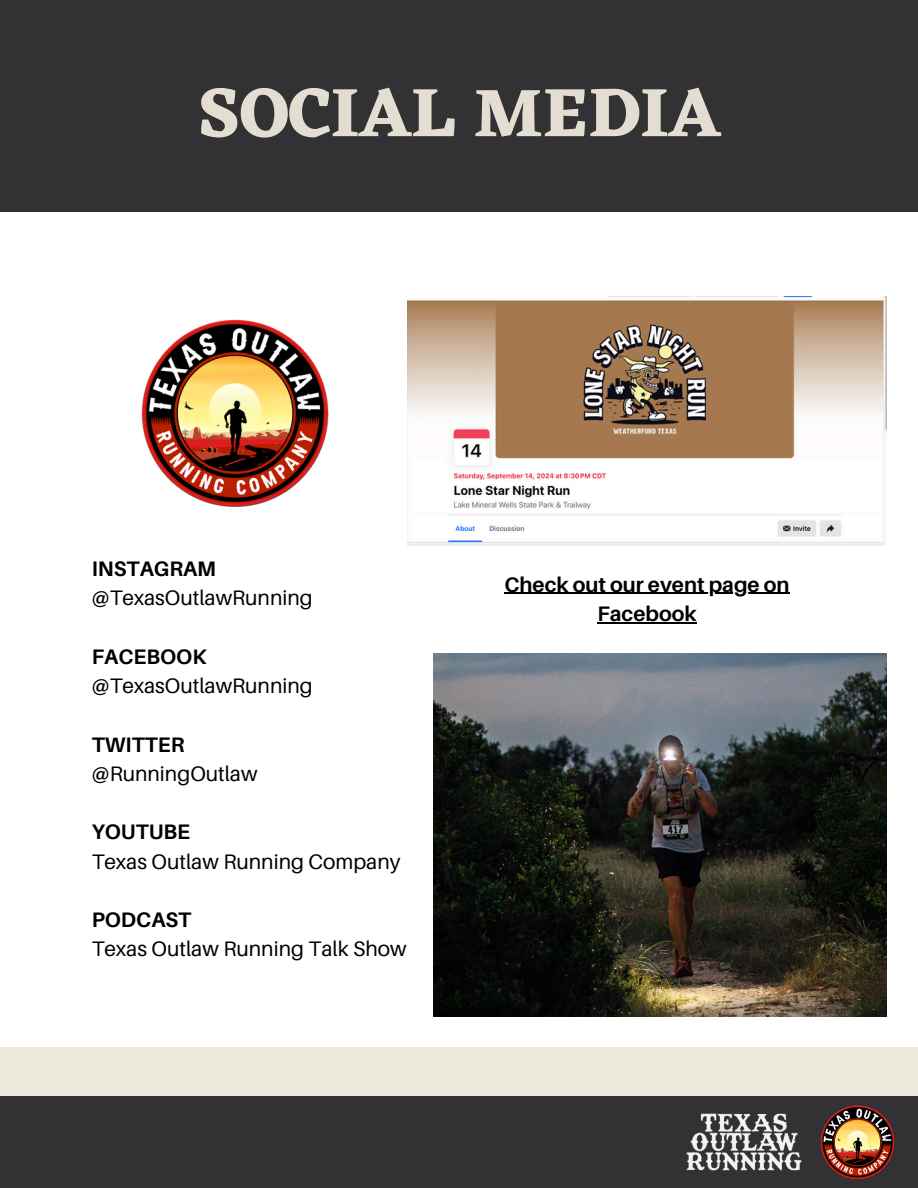
<style>
.page{position:relative;width:918px;height:1188px;background:#fff}
.page>*{position:absolute;margin:0;border:0;box-sizing:border-box;transform-origin:0 0}
.t1{font:700 70.8px "Eczar";color:#e3ded1}
.t2{font:21px "Aileron";color:#000}
.t3{font:700 21px/29.2px "Aileron";color:#000;text-align:center}
</style>
<div class="page">
<div style="left:0;top:0;width:918px;height:212px;background:#323133"></div>
<div style="left:0;top:1096px;width:918px;height:92px;background:#323133"></div>
<div style="left:0;top:1047px;width:918px;height:49px;background:#eee9dd"></div>
<img style="left:820px;top:1105px;width:75px;height:75px">
<img style="left:686px;top:1113px;width:116px;height:58px">
<img style="left:141px;top:319px;width:188px;height:188px">
<img style="left:407px;top:297px;width:479px;height:249px">
<img style="left:434px;top:654px;width:452px;height:363px">
<hr style="left:505px;top:593px;width:285px;height:1px;background:#000">
<hr style="left:597px;top:622px;width:100px;height:1px;background:#000">
<p class="t1" style="left:198px;top:70px;width:524px">SOCIAL MEDIA</p>
<p class="t3" style="left:92px;top:554px;width:126px">INSTAGRAM</p>
<p class="t2" style="left:92px;top:585px;width:223px">@TexasOutlawRunning</p>
<p class="t3" style="left:92px;top:641px;width:116px">FACEBOOK</p>
<p class="t2" style="left:92px;top:673px;width:223px">@TexasOutlawRunning</p>
<p class="t3" style="left:92px;top:729px;width:94px">TWITTER</p>
<p class="t2" style="left:92px;top:760px;width:167px">@RunningOutlaw</p>
<p class="t3" style="left:92px;top:817px;width:100px">YOUTUBE</p>
<h2 class="t2" style="left:92px;top:848px;width:310px">Texas Outlaw Running Company</h2>
<p class="t3" style="left:92px;top:905px;width:101px">PODCAST</p>
<p class="t2" style="left:92px;top:936px;width:316px">Texas Outlaw Running Talk Show</p>
<p class="t3" style="left:505px;top:569px;width:287px">Check out our event page on<br>Facebook</p>
</div>
